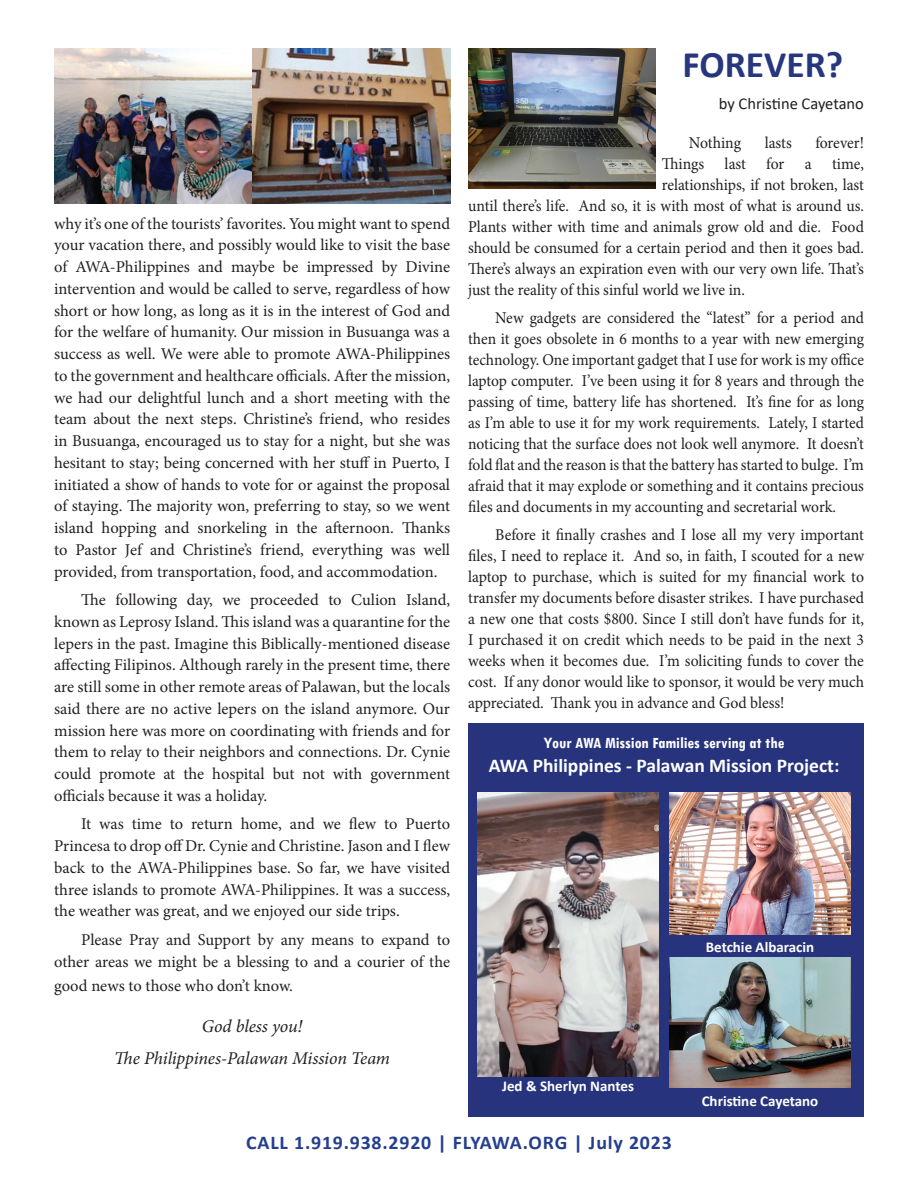
<style>
.page{position:relative;width:918px;height:1188px;background:#fff}
.page>*{position:absolute;margin:0;border:0;box-sizing:border-box;transform-origin:0 0}
.t1{font:700 37.5px "Calibri";color:#27377e}
.t2{font:700 19.5px "Calibri";letter-spacing:.04em;color:#253f8e}
.t3{font:700 19.5px "Calibri";color:#fff}
.t4{font:italic 18px/32.2px "Minion Pro";letter-spacing:-.01em;color:#231f20;text-align:center}
.t5{font:16.5px/21.8px "Minion Pro";color:#231f20;text-align:justify}
.t6{font:16.5px/21px "Minion Pro";color:#231f20;text-align:justify;scale:.95 1}
.t7{font:16.5px/21px "Minion Pro";color:#231f20;text-align:justify;scale:.94 1}
.t8{font:700 condensed 16.5px "Tw Cen";color:#fff}
.t9{font:16.5px "Calibri";color:#231f20}
.t10{font:700 15px "Calibri";color:#fff}
.s1{font-family:"Calibri";font-stretch:normal}
</style>
<div class="page">
<div style="left:468px;top:723px;width:396px;height:393px;background:#27347d"></div>
<img style="left:669px;top:957px;width:182px;height:131px">
<img style="left:669px;top:792px;width:182px;height:142px">
<img style="left:477px;top:792px;width:182px;height:284px">
<img style="left:468px;top:49px;width:187px;height:140px">
<img style="left:54px;top:49px;width:396px;height:154px">
<p class="t5" style="left:54px;top:213px;width:398px">why it’s one of the tourists’ favorites. You might want to spend your vacation there, and possibly would like to visit the base of AWA-Philippines and maybe be impressed by Divine intervention and would be called to serve, regardless of how short or how long, as long as it is in the interest of God and for the welfare of humanity. Our mission in Busuanga was a success as well. We were able to promote AWA-Philippines to the government and healthcare officials. After the mission, we had our delightful lunch and a short meeting with the team about the next steps. Christine’s friend, who resides in Busuanga, encouraged us to stay for a night, but she was hesitant to stay; being concerned with her stuff in Puerto, I initiated a show of hands to vote for or against the proposal of staying. The majority won, preferring to stay, so we went island hopping and snorkeling in the afternoon. Thanks to Pastor Jef and Christine’s friend, everything was well provided, from transportation, food, and accommodation.</p>
<p class="t5" style="left:54px;top:589px;width:398px;text-indent:27px">The following day, we proceeded to Culion Island, known as Leprosy Island. This island was a quarantine for the lepers in the past. Imagine this Biblically-mentioned disease affecting Filipinos. Although rarely in the present time, there are still some in other remote areas of Palawan, but the locals said there are no active lepers on the island anymore. Our mission here was more on coordinating with friends and for them to relay to their neighbors and connections. Dr. Cynie could promote at the hospital but not with government officials because it was a holiday.</p>
<p class="t5" style="left:54px;top:813px;width:398px;text-indent:27px">It was time to return home, and we flew to Puerto Princesa to drop off Dr. Cynie and Christine. Jason and I flew back to the AWA-Philippines base. So far, we have visited three islands to promote AWA-Philippines. It was a success, the weather was great, and we enjoyed our side trips.</p>
<p class="t5" style="left:54px;top:929px;width:398px;text-align:right">Please Pray and Support by any means to expand to other areas we might be a blessing to and a courier of the</p>
<p class="t5" style="left:54px;top:975px;width:240px">good news to those who don’t know.</p>
<p class="t4" style="left:114px;top:1010px;width:277px">God bless you!<br>The Philippines-Palawan Mission Team</p>
<h1 class="t1" style="left:683px;top:38px;width:162px">FOREVER?</h1>
<p class="t9" style="left:719px;top:92px;width:147px">by Christine Cayetano</p>
<p class="t6" style="left:689px;top:133px;width:57px">Nothing</p>
<p class="t6" style="left:765px;top:133px;width:30px">lasts</p>
<p class="t6" style="left:815px;top:133px;width:53px">forever!</p>
<p class="t6" style="left:662px;top:154px;width:214px">Things last for a time,</p>
<p class="t6" style="left:662px;top:175px;width:214px">relationships, if not broken, last</p>
<p class="t6" style="left:468px;top:196px;width:418px">until there’s life. And so, it is with most of what is around us.</p>
<p class="t6" style="left:468px;top:217px;width:418px">Plants wither with time and animals grow old and die. Food</p>
<p class="t6" style="left:468px;top:238px;width:418px">should be consumed for a certain period and then it goes bad.</p>
<p class="t6" style="left:468px;top:259px;width:418px">There’s always an expiration even with our very own life. That’s</p>
<p class="t6" style="left:468px;top:280px;width:293px">just the reality of this sinful world we live in.</p>
<p class="t7" style="left:468px;top:307px;width:423px;text-indent:27px">New gadgets are considered the “latest” for a period and then it goes obsolete in 6 months to a year with new emerging technology. One important gadget that I use for work is my office laptop computer. I’ve been using it for 8 years and through the passing of time, battery life has shortened. It’s fine for as long as I’m able to use it for my work requirements. Lately, I started noticing that the surface does not look well anymore. It doesn’t fold flat and the reason is that the battery has started to bulge. I’m afraid that it may explode or something and it contains precious files and documents in my accounting and secretarial work.</p>
<p class="t6" style="left:468px;top:524px;width:418px;text-indent:27px">Before it finally crashes and I lose all my very important files, I need to replace it. And so, in faith, I scouted for a new laptop to purchase, which is suited for my financial work to transfer my documents before disaster strikes. I have purchased a new one that costs $800. Since I still don’t have funds for it, I purchased it on credit which needs to be paid in the next 3 weeks when it becomes due. I’m soliciting funds to cover the cost. If any donor would like to sponsor, it would be very much appreciated. Thank you in advance and God bless!</p>
<p class="t8" style="left:544px;top:733px;width:242px"><span class="s1">Y</span>our AWA Mission Families serving at the</p>
<p class="t3" style="left:489px;top:751px;width:352px">AWA Philippines - Palawan Mission Project:</p>
<p class="t10" style="left:502px;top:1075px;width:133px">Jed &amp; Sherlyn Nantes</p>
<p class="t10" style="left:706px;top:936px;width:110px">Betchie Albaracin</p>
<p class="t10" style="left:702px;top:1090px;width:118px">Christine Cayetano</p>
<p class="t2" style="left:246px;top:1128px;width:427px">CALL 1.919.938.2920 | FLYAWA.ORG | July 2023</p>
</div>
